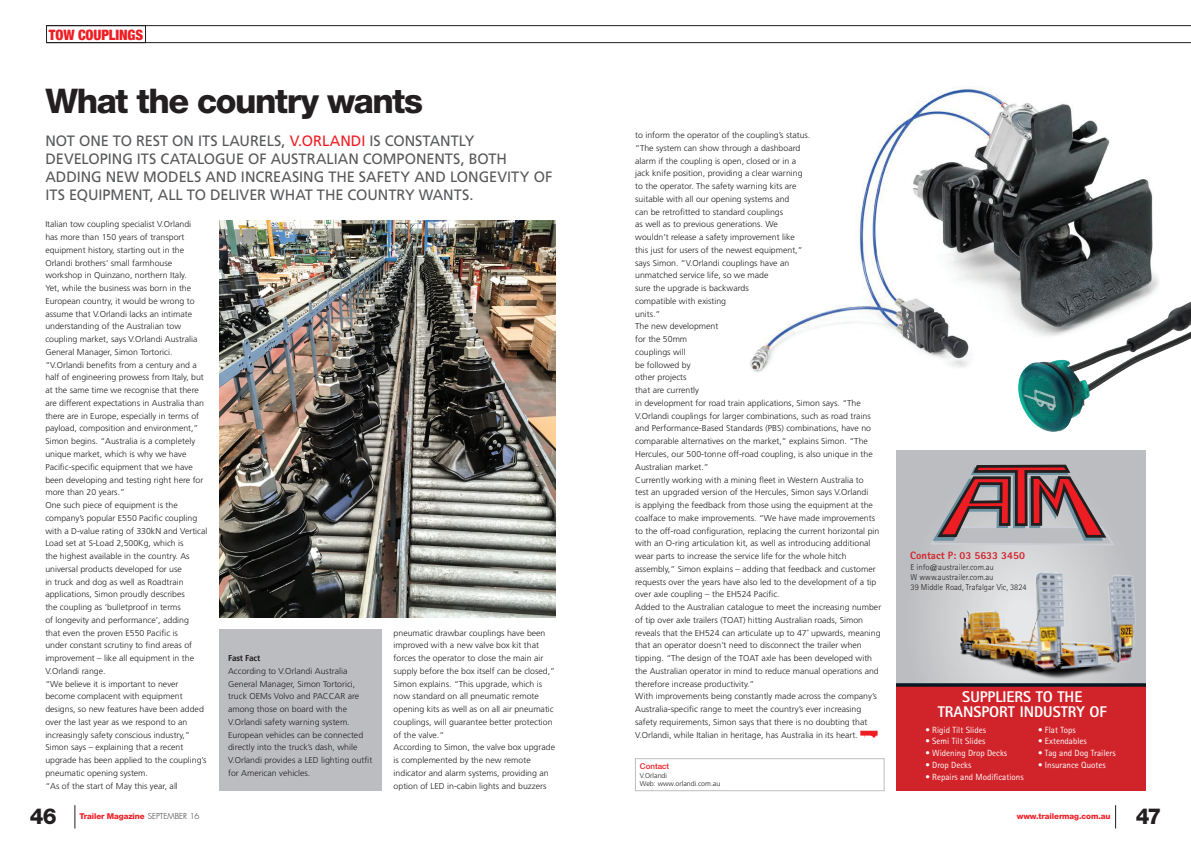
<style>
.page{position:relative;width:1191px;height:842px;background:#fff}
.page>*{position:absolute;margin:0;border:0;box-sizing:border-box;transform-origin:0 0}
.Heading_NEW{font:800 34px "Helvetica Neue";letter-spacing:-.04em;color:#231f20}
.t1{font:800 22px "Helvetica Neue";color:#231f20}
.t2{font:800 15.5px/15px "Rotis Sans Serif";color:#fff;text-align:center}
.Intro_NEW{font:15px/18px "Frutiger";color:#57585a}
.t3{font:900 condensed 14.4px "Helvetica Neue";letter-spacing:-.01em;color:#ee1d23}
.t4{font:800 10.6px "Rotis Sans Serif";color:#d1232a}
.t5{font:9px "Rotis Sans Serif";color:#fff}
.t6{font:300 8.6px/10.3px "Rotis Sans Serif";color:#231f20}
.BodyCopy_NEW{font:300 8.5px/12.8px "Frutiger";color:#231f20}
.BodyCopy_NEW-2{font:700 8.5px "Frutiger";letter-spacing:-.02em;color:#231f20}
.t7{font:800 8px "Helvetica Neue";letter-spacing:-.01em;color:#ee1d23}
.Contact_NEW{font:500 8px "Helvetica Neue";color:#ee1d23}
.Contact_NEW-2{font:300 7px "Frutiger";color:#231f20}
.s1{color:#ee1d23}
.s2{font-family:"Futura";font-weight:300;color:#231f20}
</style>
<div class="page">
<hr style="left:46px;top:25px;width:1145px;height:1px;background:#231f20">
<hr style="left:46px;top:42px;width:1145px;height:1px;background:#231f20">
<svg style="left:75px;top:805px;width:1px;height:23px"></svg>
<svg style="left:1115px;top:805px;width:1px;height:23px"></svg>
<div style="left:46px;top:26px;width:100px;height:17px;border:1px solid #231f20"></div>
<img style="left:750px;top:87px;width:409px;height:285px">
<div style="left:635px;top:758px;width:249px;height:33px;border:1px solid #bcbdc0"></div>
<div style="left:220px;top:629px;width:162px;height:162px;background:#bcbdc0"></div>
<svg style="left:860px;top:731px;width:17px;height:7px"></svg>
<img style="left:219px;top:221px;width:336px;height:396px">
<img style="left:1010px;top:283px;width:181px;height:149px">
<div style="left:896px;top:451px;width:249px;height:340px;background:#bcbdc0"></div>
<img style="left:931px;top:547px;width:205px;height:136px">
<svg style="left:930px;top:464px;width:184px;height:83px"></svg>
<div style="left:896px;top:683px;width:250px;height:108px;background:#d1232a"></div>
<h3 class="t3" style="left:49px;top:26px;width:96px">TOW COUPLINGS</h3>
<p class="Heading_NEW" style="left:45px;top:80px;width:379px">What the country wants</p>
<p class="Intro_NEW" style="left:45px;top:132px;width:508px">NOT ONE TO REST ON ITS LAURELS, <span class="s1">V.ORLANDI</span> IS CONSTANTLY DEVELOPING ITS CATALOGUE OF AUSTRALIAN COMPONENTS, BOTH ADDING NEW MODELS AND INCREASING THE SAFETY AND LONGEVITY OF ITS EQUIPMENT, ALL TO DELIVER WHAT THE COUNTRY WANTS.</p>
<p class="BodyCopy_NEW" style="left:45px;top:218px;width:154px">Italian tow coupling specialist V.Orlandi has more than 150 years of transport equipment history, starting out in the Orlandi brothers’ small farmhouse workshop in Quinzano, northern Italy.<br>Yet, while the business was born in the European country, it would be wrong to assume that V.Orlandi lacks an intimate understanding of the Australian tow coupling market, says V.Orlandi Australia General Manager, Simon Tortorici.</p>
<p class="BodyCopy_NEW" style="left:45px;top:358px;width:160px">“V.Orlandi benefits from a century and a half of engineering prowess from Italy, but at the same time we recognise that there are different expectations in Australia than there are in Europe, especially in terms of payload, composition and environment,” Simon begins. “Australia is a completely unique market, which is why we have Pacific-specific equipment that we have been developing and testing right here for more than 20 years.”</p>
<p class="BodyCopy_NEW" style="left:45px;top:499px;width:163px">One such piece of equipment is the company’s popular E550 Pacific coupling with a D-value rating of 330kN and Vertical Load set at S-Load 2,500Kg, which is<br>the highest available in the country. As universal products developed for use<br>in truck and dog as well as Roadtrain applications, Simon proudly describes<br>the coupling as ‘bulletproof in terms<br>of longevity and performance’, adding<br>that even the proven E550 Pacific is<br>under constant scrutiny to find areas of improvement – like all equipment in the V.Orlandi range.</p>
<p class="BodyCopy_NEW" style="left:45px;top:677px;width:163px">“We believe it is important to never become complacent with equipment designs, so new features have been added over the last year as we respond to an increasingly safety conscious industry,” Simon says – explaining that a recent upgrade has been applied to the coupling’s pneumatic opening system.</p>
<p class="BodyCopy_NEW" style="left:45px;top:779px;width:134px">“As of the start of May this year, all</p>
<p class="BodyCopy_NEW-2" style="left:228px;top:653px;width:34px">Fast Fact</p>
<p class="BodyCopy_NEW" style="left:228px;top:664px;width:146px">According to V.Orlandi Australia General Manager, Simon Tortorici, truck OEMs Volvo and PACCAR are among those on board with the V.Orlandi safety warning system.<br>European vehicles can be connected directly into the truck’s dash, while V.Orlandi provides a LED lighting outfit for American vehicles.</p>
<p class="BodyCopy_NEW" style="left:394px;top:626px;width:163px">pneumatic drawbar couplings have been improved with a new valve box kit that forces the operator to close the main air supply before the box itself can be closed,” Simon explains. “This upgrade, which is now standard on all pneumatic remote opening kits as well as on all air pneumatic couplings, will guarantee better protection of the valve.”</p>
<p class="BodyCopy_NEW" style="left:394px;top:741px;width:163px">According to Simon, the valve box upgrade is complemented by the new remote indicator and alarm systems, providing an option of LED in-cabin lights and buzzers</p>
<p class="BodyCopy_NEW" style="left:635px;top:129px;width:177px">to inform the operator of the coupling’s status. “The system can show through a dashboard alarm if the coupling is open, closed or in a jack knife position, providing a clear warning to the operator. The safety warning kits are suitable with all our opening systems and<br>can be retrofitted to standard couplings<br>as well as to previous generations. We wouldn’t release a safety improvement like<br>this just for users of the newest equipment,” says Simon. “V.Orlandi couplings have an unmatched service life, so we made<br>sure the upgrade is backwards<br>compatible with existing<br>units.”</p>
<p class="BodyCopy_NEW" style="left:635px;top:320px;width:239px">The new development<br>for the 50mm<br>couplings will<br>be followed by<br>other projects<br>that are currently<br>in development for road train applications, Simon says. “The V.Orlandi couplings for larger combinations, such as road trains and Performance-Based Standards (PBS) combinations, have no comparable alternatives on the market,” explains Simon. “The Hercules, our 500-tonne off-road coupling, is also unique in the Australian market.”</p>
<p class="BodyCopy_NEW" style="left:635px;top:473px;width:246px">Currently working with a mining fleet in Western Australia to test an upgraded version of the Hercules, Simon says V.Orlandi<br>is applying the feedback from those using the equipment at the coalface to make improvements. “We have made improvements to the off-road configuration, replacing the current horizontal pin with an O-ring articulation kit, as well as introducing additional wear parts to increase the service life for the whole hitch assembly,” Simon explains – adding that feedback and customer requests over the years have also led to the development of a tip over axle coupling – the EH524 Pacific.</p>
<p class="BodyCopy_NEW" style="left:635px;top:601px;width:247px">Added to the Australian catalogue to meet the increasing number of tip over axle trailers (TOAT) hitting Australian roads, Simon reveals that the EH524 can articulate up to 47˚ upwards, meaning that an operator doesn’t need to disconnect the trailer when tipping. “The design of the TOAT axle has been developed with the Australian operator in mind to reduce manual operations and therefore increase productivity.”</p>
<p class="BodyCopy_NEW" style="left:635px;top:690px;width:243px">With improvements being constantly made across the company’s Australia-specific range to meet the country’s ever increasing safety requirements, Simon says that there is no doubting that V.Orlandi, while Italian in heritage, has Australia in its heart.</p>
<p class="Contact_NEW" style="left:640px;top:762px;width:31px">Contact</p>
<p class="Contact_NEW-2" style="left:640px;top:771px;width:29px">V.Orlandi</p>
<p class="Contact_NEW-2" style="left:640px;top:780px;width:82px">Web: www.orlandi.com.au</p>
<p class="t4" style="left:910px;top:548px;width:116px">Contact P: 03 5633 3450</p>
<p class="t6" style="left:910px;top:562px;width:118px">E info@austrailer.com.au<br>W www.austrailer.com.au<br>39 Middle Road, Trafalgar Vic, 3824</p>
<p class="t2" style="left:937px;top:689px;width:171px">SUPPLIERS TO THE<br>TRANSPORT INDUSTRY OF</p>
<p class="t5" style="left:925px;top:724px;width:62px">• Rigid Tilt Slides</p>
<p class="t5" style="left:925px;top:736px;width:61px">• Semi Tilt Slides</p>
<p class="t5" style="left:925px;top:748px;width:83px">• Widening Drop Decks</p>
<p class="t5" style="left:925px;top:759px;width:47px">• Drop Decks</p>
<p class="t5" style="left:925px;top:771px;width:100px">• Repairs and Modifications</p>
<p class="t5" style="left:1038px;top:724px;width:39px">• Flat Tops</p>
<p class="t5" style="left:1038px;top:736px;width:50px">• Extendables</p>
<p class="t5" style="left:1038px;top:748px;width:79px">• Tag and Dog Trailers</p>
<p class="t5" style="left:1038px;top:759px;width:69px">• Insurance Quotes</p>
<p class="t1" style="left:30px;top:803px;width:28px">46</p>
<p class="t7" style="left:1016px;top:812px;width:95px">www.trailermag.com.au</p>
<p class="t1" style="left:1135px;top:803px;width:27px">47</p>
<p class="t7" style="left:79px;top:812px;width:122px">Trailer Magazine <span class="s2">SEPTEMBER 16</span></p>
</div>
